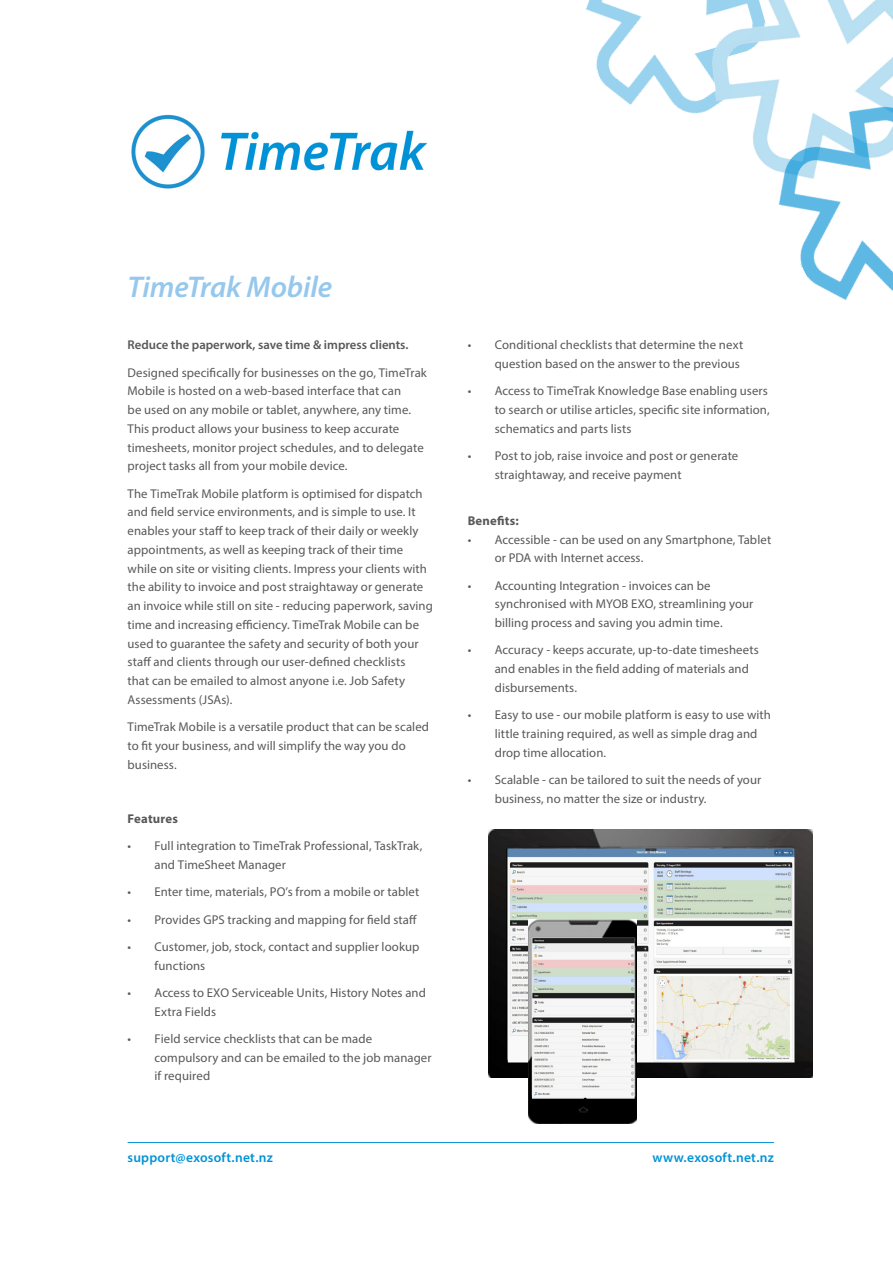
<style>
.page{position:relative;width:893px;height:1263px;background:#fff}
.page>*{position:absolute;margin:0;border:0;box-sizing:border-box;transform-origin:0 0}
.t1{font:italic 600 30.15px "Myriad Pro";letter-spacing:-.005em;color:#95c8ec}
.t2{font:600 13.5px "Myriad Pro";letter-spacing:.02em;color:#0092d7}
.t3{font:12.75px/18.8px "Myriad Pro";letter-spacing:.005em;color:#57585a}
.t4{font:600 12.75px "Myriad Pro";color:#57585a}
.t5{font:700 12.75px "Myriad Pro";letter-spacing:.015em;color:#57585a}
</style>
<div class="page">
<hr style="left:128px;top:1142px;width:646px;height:1px;background:#0092d7">
<img style="left:131px;top:114px;width:297px;height:75px">
<img style="left:586px;top:0;width:90px;height:106px">
<img style="left:676px;top:0;width:217px;height:114px">
<img style="left:750px;top:87px;width:143px;height:213px">
<img style="left:489px;top:829px;width:324px;height:249px">
<img style="left:529px;top:919px;width:107px;height:205px">
<p class="t1" style="left:128px;top:268px;width:206px">TimeTrak Mobile</p>
<p class="t4" style="left:128px;top:337px;width:282px">Reduce the paperwork, save time &amp; impress clients.</p>
<p class="t3" style="left:128px;top:363px;width:301px">Designed specifically for businesses on the go, TimeTrak Mobile is hosted on a web-based interface that can<br>be used on any mobile or tablet, anywhere, any time.<br>This product allows your business to keep accurate timesheets, monitor project schedules, and to delegate project tasks all from your mobile device.</p>
<p class="t3" style="left:128px;top:484px;width:307px">The TimeTrak Mobile platform is optimised for dispatch and field service environments, and is simple to use. It enables your staff to keep track of their daily or weekly appointments, as well as keeping track of their time while on site or visiting clients. Impress your clients with the ability to invoice and post straightaway or generate an invoice while still on site - reducing paperwork, saving time and increasing efficiency. TimeTrak Mobile can be used to guarantee the safety and security of both your staff and clients through our user-defined checklists<br>that can be emailed to almost anyone i.e. Job Safety Assessments (JSAs).</p>
<p class="t3" style="left:128px;top:717px;width:303px">TimeTrak Mobile is a versatile product that can be scaled to fit your business, and will simplify the way you do business.</p>
<p class="t5" style="left:128px;top:810px;width:52px">Features</p>
<p class="t3" style="left:155px;top:836px;width:269px;text-indent:-27px">• Full integration to TimeTrak Professional, TaskTrak, and TimeSheet Manager</p>
<p class="t3" style="left:128px;top:882px;width:293px">• Enter time, materials, PO’s from a mobile or tablet</p>
<p class="t3" style="left:128px;top:910px;width:291px">• Provides GPS tracking and mapping for field staff</p>
<p class="t3" style="left:155px;top:937px;width:266px;text-indent:-27px">• Customer, job, stock, contact and supplier lookup functions</p>
<p class="t3" style="left:155px;top:983px;width:273px;text-indent:-27px">• Access to EXO Serviceable Units, History Notes and<br>Extra Fields</p>
<p class="t3" style="left:155px;top:1029px;width:279px;text-indent:-27px">• Field service checklists that can be made compulsory and can be emailed to the job manager if required</p>
<p class="t3" style="left:468px;top:335px;width:277px;text-align:right">• Conditional checklists that determine the next question based on the answer to the previous</p>
<p class="t3" style="left:495px;top:381px;width:276px;text-indent:-27px">• Access to TimeTrak Knowledge Base enabling users to search or utilise articles, specific site information, schematics and parts lists</p>
<p class="t3" style="left:495px;top:446px;width:245px;text-indent:-27px">• Post to job, raise invoice and post or generate straightaway, and receive payment</p>
<p class="t5" style="left:468px;top:512px;width:52px">Benefits:</p>
<p class="t3" style="left:495px;top:530px;width:278px;text-indent:-27px">• Accessible - can be used on any Smartphone, Tablet or PDA with Internet access.</p>
<p class="t3" style="left:495px;top:576px;width:260px;text-indent:-27px">• Accounting Integration - invoices can be synchronised with MYOB EXO, streamlining your billing process and saving you admin time.</p>
<p class="t3" style="left:495px;top:640px;width:266px;text-indent:-27px">• Accuracy - keeps accurate, up-to-date timesheets and enables in the field adding of materials and disbursements.</p>
<p class="t3" style="left:495px;top:705px;width:278px;text-indent:-27px">• Easy to use - our mobile platform is easy to use with little training required, as well as simple drag and drop time allocation.</p>
<p class="t3" style="left:495px;top:770px;width:268px;text-indent:-27px">• Scalable - can be tailored to suit the needs of your business, no matter the size or industry.</p>
<p class="t2" style="left:128px;top:1149px;width:147px">support@exosoft.net.nz</p>
<p class="t2" style="left:652px;top:1149px;width:123px">www.exosoft.net.nz</p>
</div>
